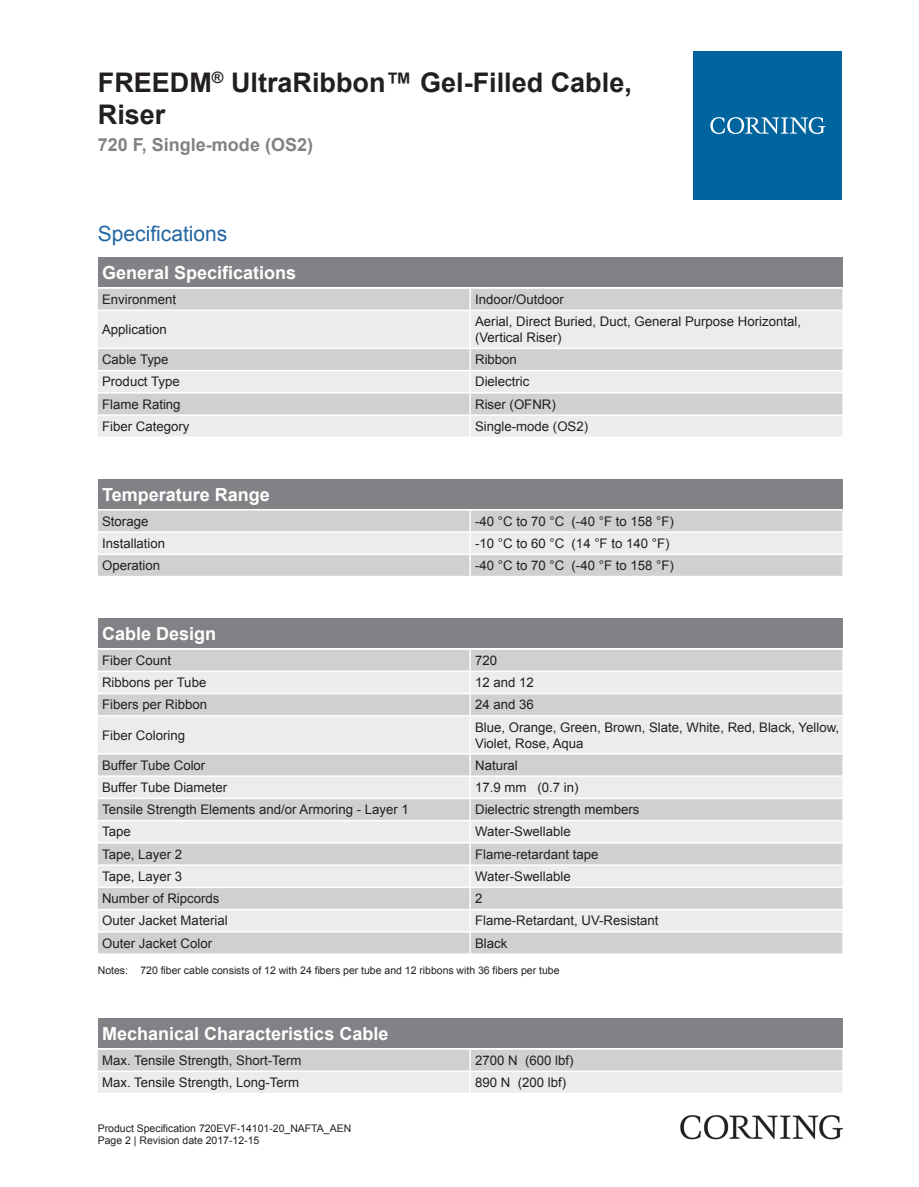
<style>
.page{position:relative;width:919px;height:1187px;background:#fff}
.page>*{position:absolute;margin:0;border:0;box-sizing:border-box;transform-origin:0 0}
.t1{font:700 27px/32.4px "Arial";color:#231f20}
.t2{font:21px "Arial";color:#2166a2}
.t3{font:700 18px "Arial";color:#fff}
.t4{font:700 18px "Arial";color:#808285}
.t5{font:13.2px/15.9px "Arial";color:#231f20}
.t6{font:10.5px/12.6px "Arial";color:#231f20}
</style>
<div class="page">
<div style="left:98px;top:257px;width:744px;height:30px;background:#808285"></div>
<div style="left:98px;top:289px;width:744px;height:20px;background:#d1cfcf"></div>
<svg style="left:98px;top:311px;width:744px;height:125px;background:#e3e2e1"></svg>
<hr style="left:469px;top:289px;width:2px;height:20px;background:#fff">
<hr style="left:469px;top:311px;width:2px;height:36px;background:#fff">
<hr style="left:469px;top:349px;width:2px;height:21px;background:#fff">
<hr style="left:469px;top:371px;width:2px;height:21px;background:#fff">
<hr style="left:469px;top:393px;width:2px;height:21px;background:#fff">
<hr style="left:469px;top:416px;width:2px;height:20px;background:#fff">
<hr style="left:98px;top:347px;width:372px;height:2px;background:#fff">
<hr style="left:470px;top:347px;width:372px;height:2px;background:#fff">
<hr style="left:98px;top:370px;width:372px;height:1px;background:#fff">
<hr style="left:470px;top:370px;width:372px;height:1px;background:#fff">
<hr style="left:98px;top:392px;width:372px;height:1px;background:#fff">
<hr style="left:470px;top:392px;width:372px;height:1px;background:#fff">
<hr style="left:98px;top:414px;width:372px;height:2px;background:#fff">
<hr style="left:470px;top:414px;width:372px;height:2px;background:#fff">
<div style="left:98px;top:479px;width:744px;height:30px;background:#808285"></div>
<div style="left:98px;top:510px;width:744px;height:65px;background:#d1cfcf"></div>
<div style="left:98px;top:533px;width:744px;height:20px;background:#edeceb"></div>
<hr style="left:469px;top:510px;width:2px;height:21px;background:#fff">
<hr style="left:469px;top:533px;width:2px;height:20px;background:#fff">
<hr style="left:469px;top:555px;width:2px;height:20px;background:#fff">
<hr style="left:98px;top:531px;width:372px;height:2px;background:#fff">
<hr style="left:470px;top:531px;width:372px;height:2px;background:#fff">
<hr style="left:98px;top:553px;width:372px;height:2px;background:#fff">
<hr style="left:470px;top:553px;width:372px;height:2px;background:#fff">
<div style="left:98px;top:618px;width:744px;height:30px;background:#808285"></div>
<div style="left:98px;top:650px;width:744px;height:303px;background:#d1cfcf"></div>
<svg style="left:98px;top:672px;width:744px;height:259px;background:#e1e0df"></svg>
<hr style="left:469px;top:649px;width:2px;height:21px;background:#fff">
<hr style="left:469px;top:672px;width:2px;height:20px;background:#fff">
<hr style="left:469px;top:694px;width:2px;height:21px;background:#fff">
<hr style="left:469px;top:716px;width:2px;height:37px;background:#fff">
<hr style="left:469px;top:754px;width:2px;height:21px;background:#fff">
<hr style="left:469px;top:776px;width:2px;height:21px;background:#fff">
<hr style="left:469px;top:799px;width:2px;height:20px;background:#fff">
<hr style="left:469px;top:821px;width:2px;height:21px;background:#fff">
<hr style="left:469px;top:843px;width:2px;height:21px;background:#fff">
<hr style="left:469px;top:865px;width:2px;height:21px;background:#fff">
<hr style="left:469px;top:888px;width:2px;height:20px;background:#fff">
<hr style="left:469px;top:910px;width:2px;height:21px;background:#fff">
<hr style="left:469px;top:932px;width:2px;height:21px;background:#fff">
<hr style="left:98px;top:670px;width:372px;height:2px;background:#fff">
<hr style="left:470px;top:670px;width:372px;height:2px;background:#fff">
<hr style="left:98px;top:692px;width:372px;height:2px;background:#fff">
<hr style="left:470px;top:692px;width:372px;height:2px;background:#fff">
<hr style="left:98px;top:715px;width:372px;height:1px;background:#fff">
<hr style="left:470px;top:715px;width:372px;height:1px;background:#fff">
<hr style="left:98px;top:753px;width:372px;height:1px;background:#fff">
<hr style="left:470px;top:753px;width:372px;height:1px;background:#fff">
<hr style="left:98px;top:775px;width:372px;height:1px;background:#fff">
<hr style="left:470px;top:775px;width:372px;height:1px;background:#fff">
<hr style="left:98px;top:797px;width:372px;height:2px;background:#fff">
<hr style="left:470px;top:797px;width:372px;height:2px;background:#fff">
<hr style="left:98px;top:819px;width:372px;height:2px;background:#fff">
<hr style="left:470px;top:819px;width:372px;height:2px;background:#fff">
<hr style="left:98px;top:842px;width:372px;height:1px;background:#fff">
<hr style="left:470px;top:842px;width:372px;height:1px;background:#fff">
<hr style="left:98px;top:864px;width:372px;height:1px;background:#fff">
<hr style="left:470px;top:864px;width:372px;height:1px;background:#fff">
<hr style="left:98px;top:886px;width:372px;height:2px;background:#fff">
<hr style="left:470px;top:886px;width:372px;height:2px;background:#fff">
<hr style="left:98px;top:908px;width:372px;height:2px;background:#fff">
<hr style="left:470px;top:908px;width:372px;height:2px;background:#fff">
<hr style="left:98px;top:931px;width:372px;height:1px;background:#fff">
<hr style="left:470px;top:931px;width:372px;height:1px;background:#fff">
<div style="left:98px;top:1018px;width:744px;height:30px;background:#808285"></div>
<svg style="left:98px;top:1049px;width:744px;height:43px;background:#e0dede"></svg>
<hr style="left:469px;top:1049px;width:2px;height:21px;background:#fff">
<hr style="left:469px;top:1071px;width:2px;height:21px;background:#fff">
<hr style="left:98px;top:1070px;width:372px;height:1px;background:#fff">
<hr style="left:470px;top:1070px;width:372px;height:1px;background:#fff">
<div style="left:693px;top:51px;width:149px;height:149px;background:#00649e"></div>
<svg style="left:710px;top:117px;width:115px;height:17px"></svg>
<img style="left:680px;top:1115px;width:162px;height:24px">
<h1 class="t1" style="left:98px;top:66px;width:535px">FREEDM<sup>®</sup> UltraRibbon™ Gel-Filled Cable,<br>Riser</h1>
<h3 class="t4" style="left:98px;top:132px;width:217px">720 F, Single-mode (OS2)</h3>
<h2 class="t2" style="left:98px;top:219px;width:131px">Specifications</h2>
<h3 class="t3" style="left:102px;top:260px;width:196px">General Specifications</h3>
<p class="t5" style="left:102px;top:291px;width:76px">Environment</p>
<p class="t5" style="left:475px;top:291px;width:90px">Indoor/Outdoor</p>
<p class="t5" style="left:102px;top:321px;width:66px">Application</p>
<p class="t5" style="left:475px;top:313px;width:327px">Aerial, Direct Buried, Duct, General Purpose Horizontal, (Vertical Riser)</p>
<p class="t5" style="left:102px;top:351px;width:68px">Cable Type</p>
<p class="t5" style="left:475px;top:351px;width:43px">Ribbon</p>
<p class="t5" style="left:102px;top:374px;width:79px">Product Type</p>
<p class="t5" style="left:475px;top:374px;width:56px">Dielectric</p>
<p class="t5" style="left:102px;top:396px;width:80px">Flame Rating</p>
<p class="t5" style="left:475px;top:396px;width:82px">Riser (OFNR)</p>
<p class="t5" style="left:102px;top:418px;width:89px">Fiber Category</p>
<p class="t5" style="left:475px;top:418px;width:114px">Single-mode (OS2)</p>
<h3 class="t3" style="left:102px;top:481px;width:169px">Temperature Range</h3>
<p class="t5" style="left:102px;top:513px;width:48px">Storage</p>
<p class="t5" style="left:475px;top:513px;width:200px">-40 °C to 70 °C (-40 °F to 158 °F)</p>
<p class="t5" style="left:102px;top:535px;width:65px">Installation</p>
<p class="t5" style="left:475px;top:535px;width:196px">-10 °C to 60 °C (14 °F to 140 °F)</p>
<p class="t5" style="left:102px;top:557px;width:59px">Operation</p>
<p class="t5" style="left:475px;top:557px;width:200px">-40 °C to 70 °C (-40 °F to 158 °F)</p>
<h3 class="t3" style="left:102px;top:620px;width:116px">Cable Design</h3>
<p class="t5" style="left:102px;top:652px;width:70px">Fiber Count</p>
<p class="t5" style="left:475px;top:652px;width:24px">720</p>
<p class="t5" style="left:102px;top:674px;width:106px">Ribbons per Tube</p>
<p class="t5" style="left:475px;top:674px;width:60px">12 and 12</p>
<p class="t5" style="left:102px;top:696px;width:106px">Fibers per Ribbon</p>
<p class="t5" style="left:475px;top:696px;width:60px">24 and 36</p>
<p class="t5" style="left:102px;top:726px;width:84px">Fiber Coloring</p>
<p class="t5" style="left:475px;top:719px;width:365px">Blue, Orange, Green, Brown, Slate, White, Red, Black, Yellow,<br>Violet, Rose, Aqua</p>
<p class="t5" style="left:102px;top:757px;width:105px">Buffer Tube Color</p>
<p class="t5" style="left:475px;top:757px;width:44px">Natural</p>
<p class="t5" style="left:102px;top:779px;width:127px">Buffer Tube Diameter</p>
<p class="t5" style="left:475px;top:779px;width:105px">17.9 mm (0.7 in)</p>
<p class="t5" style="left:102px;top:801px;width:308px">Tensile Strength Elements and/or Armoring - Layer 1</p>
<p class="t5" style="left:475px;top:801px;width:166px">Dielectric strength members</p>
<p class="t5" style="left:102px;top:823px;width:30px">Tape</p>
<p class="t5" style="left:475px;top:823px;width:97px">Water-Swellable</p>
<p class="t5" style="left:102px;top:846px;width:81px">Tape, Layer 2</p>
<p class="t5" style="left:475px;top:846px;width:125px">Flame-retardant tape</p>
<p class="t5" style="left:102px;top:868px;width:81px">Tape, Layer 3</p>
<p class="t5" style="left:475px;top:868px;width:97px">Water-Swellable</p>
<p class="t5" style="left:102px;top:890px;width:119px">Number of Ripcords</p>
<p class="t5" style="left:475px;top:890px;width:9px">2</p>
<p class="t5" style="left:102px;top:912px;width:127px">Outer Jacket Material</p>
<p class="t5" style="left:475px;top:912px;width:185px">Flame-Retardant, UV-Resistant</p>
<p class="t5" style="left:102px;top:934px;width:112px">Outer Jacket Color</p>
<p class="t5" style="left:475px;top:934px;width:34px">Black</p>
<p class="t6" style="left:98px;top:963px;width:463px">Notes: 720 fiber cable consists of 12 with 24 fibers per tube and 12 ribbons with 36 fibers per tube</p>
<h3 class="t3" style="left:102px;top:1020px;width:288px">Mechanical Characteristics Cable</h3>
<p class="t5" style="left:102px;top:1052px;width:201px">Max. Tensile Strength, Short-Term</p>
<p class="t5" style="left:475px;top:1052px;width:100px">2700 N (600 lbf)</p>
<p class="t5" style="left:102px;top:1074px;width:199px">Max. Tensile Strength, Long-Term</p>
<p class="t5" style="left:475px;top:1074px;width:92px">890 N (200 lbf)</p>
<p class="t6" style="left:98px;top:1121px;width:255px">Product Specification 720EVF-14101-20_NAFTA_AEN<br>Page 2 | Revision date 2017-12-15</p>
</div>
